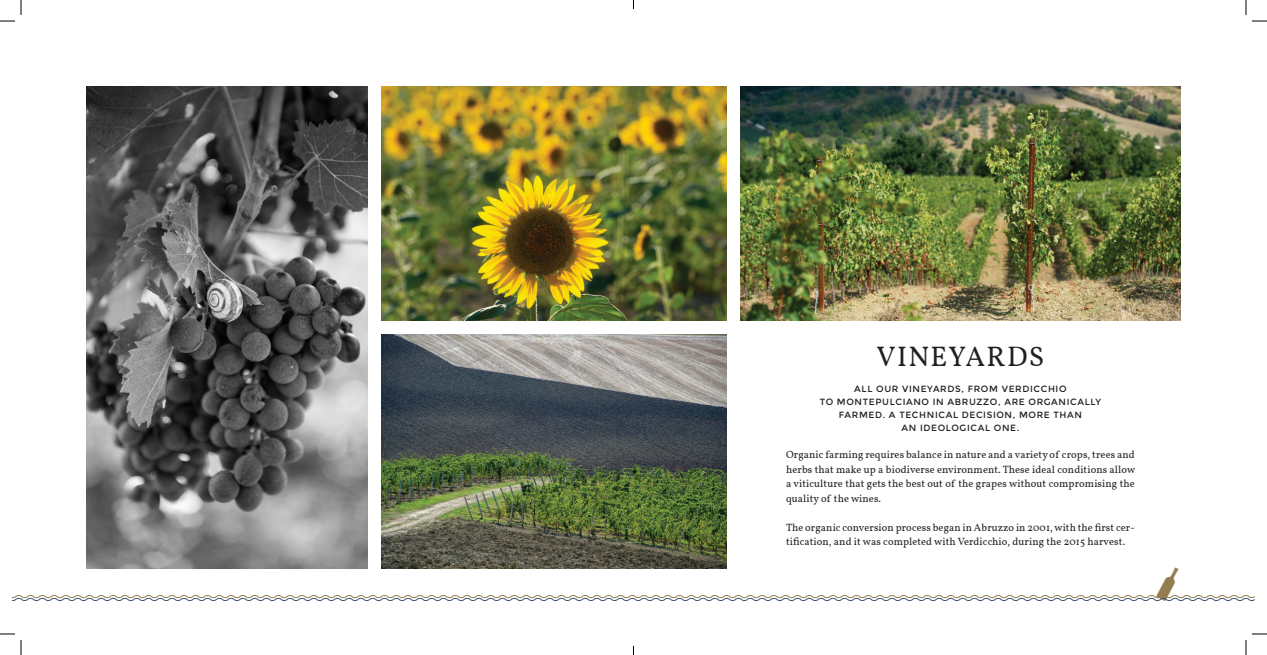
<style>
.page{position:relative;width:1267px;height:655px;background:#fff}
.page>*{position:absolute;margin:0;border:0;box-sizing:border-box;transform-origin:0 0}
.t1{font:28px "Vollkorn";letter-spacing:.05em;color:#231f20}
.t2{font:10.5px/14.5px "Vollkorn";letter-spacing:.01em;color:#231f20;text-align:justify}
.t3{font:9px/13px "Montserrat";letter-spacing:.07em;color:#231f20;text-align:center}
</style>
<div class="page">
<img style="left:86px;top:86px;width:282px;height:480px">
<img style="left:740px;top:86px;width:440px;height:234px">
<img style="left:382px;top:334px;width:344px;height:232px">
<img style="left:382px;top:86px;width:344px;height:234px">
<svg style="left:1252px;top:20px;width:15px;height:2px"></svg>
<svg style="left:1252px;top:633px;width:15px;height:1px"></svg>
<svg style="left:0;top:0;width:22px;height:22px"></svg>
<svg style="left:0;top:633px;width:22px;height:21px"></svg>
<svg style="left:1245px;top:0;width:1px;height:15px"></svg>
<svg style="left:1245px;top:640px;width:1px;height:14px"></svg>
<svg style="left:12px;top:566px;width:1242px;height:35px"></svg>
<h1 class="t1" style="left:876px;top:335px;width:169px">VINEYARDS</h1>
<p class="t3" style="left:819px;top:382px;width:283px">ALL OUR VINEYARDS, FROM VERDICCHIO<br>TO MONTEPULCIANO IN ABRUZZO, ARE ORGANICALLY FARMED. A TECHNICAL DECISION, MORE THAN<br>AN IDEOLOGICAL ONE.</p>
<p class="t2" style="left:786px;top:447px;width:350px">Organic farming requires balance in nature and a variety of crops, trees and herbs that make up a biodiverse environment. These ideal conditions allow a viticulture that gets the best out of the grapes without compromising the quality of the wines.</p>
<p class="t2" style="left:786px;top:520px;width:350px">The organic conversion process began in Abruzzo in 2001, with the first cer&shy;tification, and it was completed with Verdicchio, during the 2015 harvest.</p>
</div>
